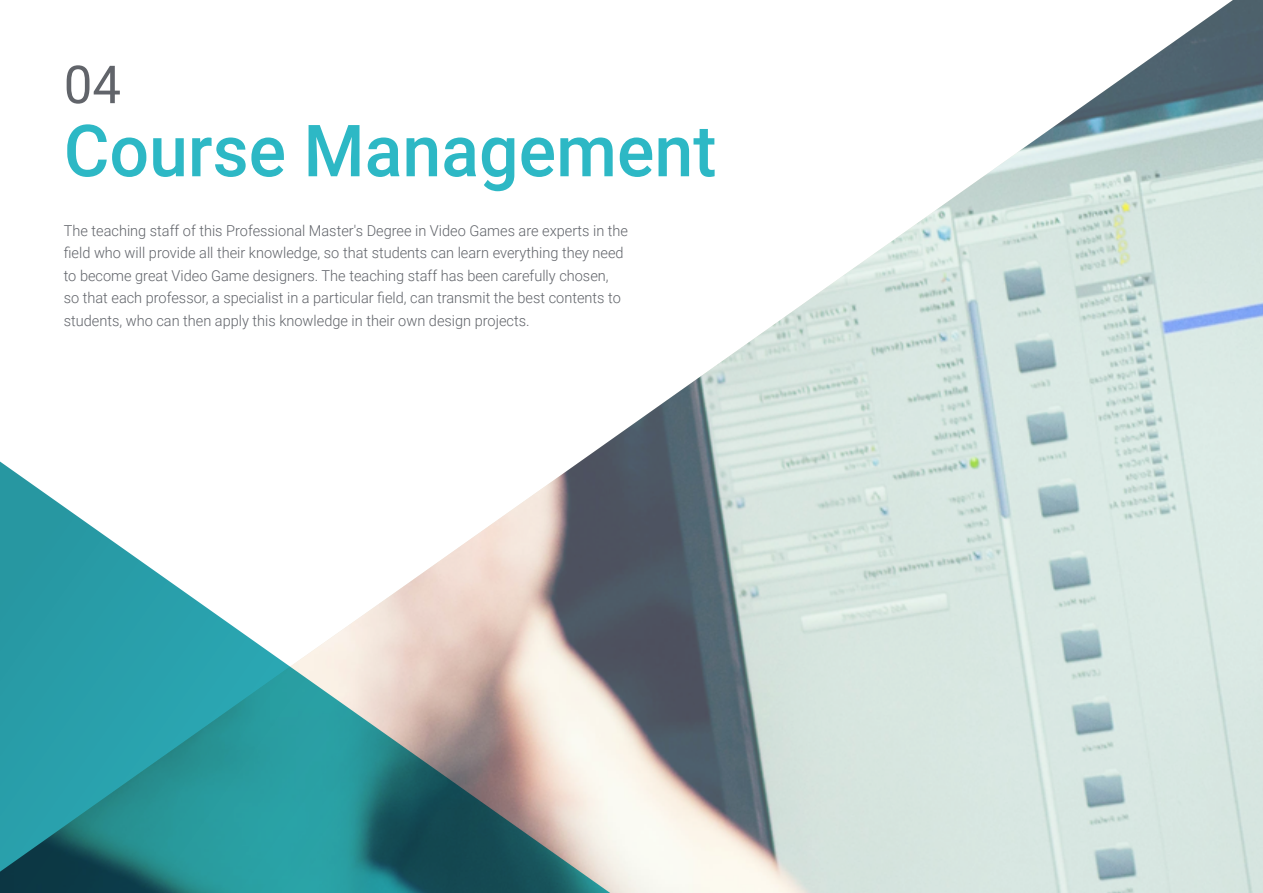
<style>
.page{position:relative;width:1263px;height:893px;background:#fff}
.page>*{position:absolute;margin:0;border:0;box-sizing:border-box;transform-origin:0 0}
.t1{font:500 72px "Roboto";color:#2db8c5}
.t2{font:52.5px "Roboto";color:#61646a}
.t3{font:300 15px/22.5px "Roboto";color:#61646a}
</style>
<div class="page">
<img style="left:602px;top:0;width:661px;height:893px">
<svg style="left:0;top:446px;width:640px;height:447px"></svg>
<h2 class="t2" style="left:64px;top:48px;width:59px">04</h2>
<h1 class="t1" style="left:64px;top:100px;width:654px">Course Management</h1>
<p class="t3" style="left:64px;top:218px;width:566px">The teaching staff of this Professional Master's Degree in Video Games are experts in the field who will provide all their knowledge, so that students can learn everything they need to become great Video Game designers. The teaching staff has been carefully chosen,<br>so that each professor, a specialist in a particular field, can transmit the best contents to students, who can then apply this knowledge in their own design projects.</p>
</div>
